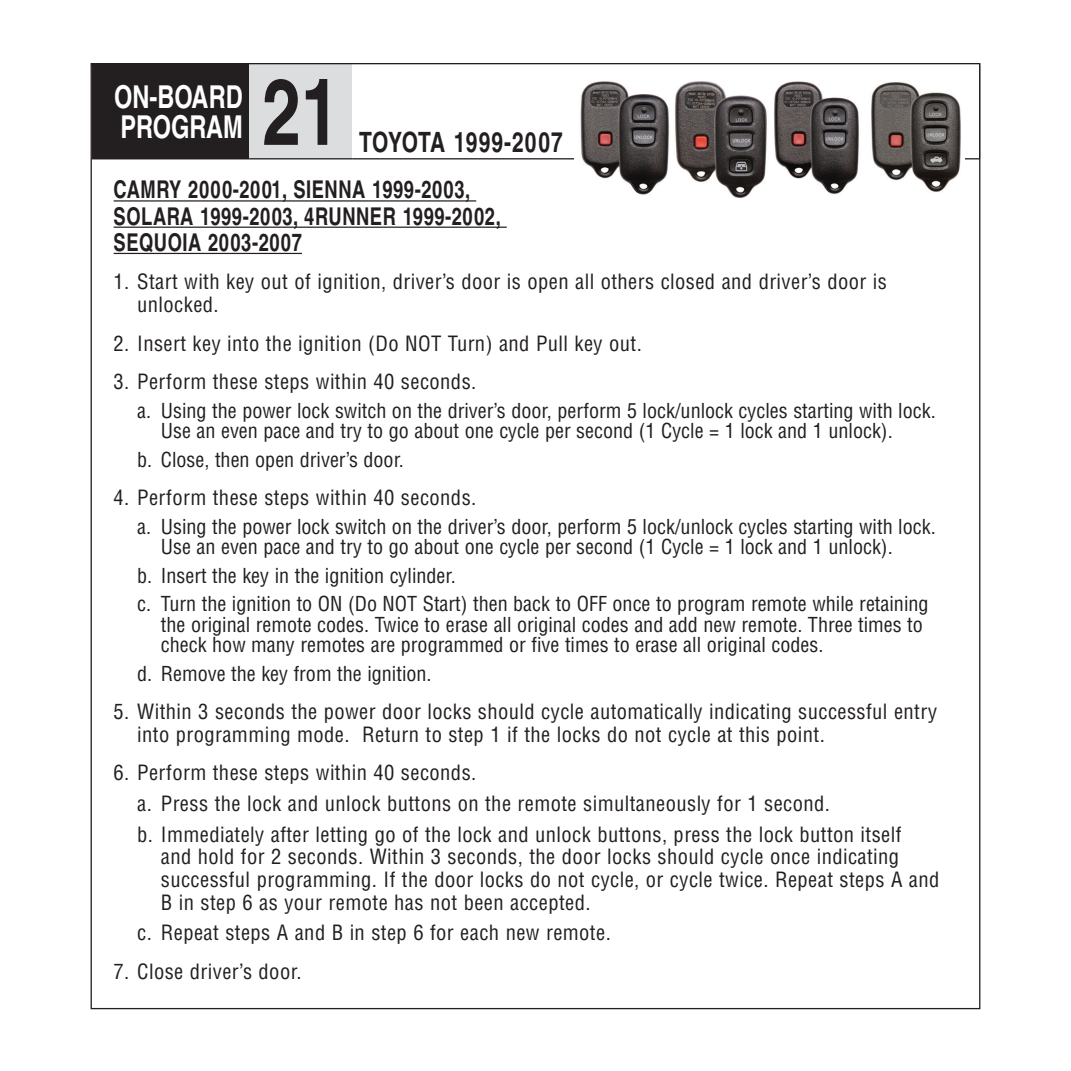
<style>
.page{position:relative;width:1071px;height:1071px;background:#fff}
.page>*{position:absolute;margin:0;border:0;box-sizing:border-box;transform-origin:0 0}
.t1{font:700 92.75px "Helvetica LT Std";color:#231f20;scale:.75 1}
.t2{font:700 31.5px/30.6px "Helvetica LT Std";color:#fff;scale:.75 1}
.t3{font:700 28px "Helvetica LT Std";letter-spacing:.015em;color:#231f20;scale:.75 1}
.t4{font:700 24.5px/26.2px "Helvetica LT Std";letter-spacing:.03em;color:#231f20;scale:.75 1}
.t5{font:condensed 20.65px/22.8px "Helvetica LT Std";letter-spacing:.02em;color:#231f20}
.t6{font:condensed 20.12px/20.7px "Helvetica LT Std";color:#231f20}
</style>
<div class="page">
<div style="left:92px;top:64px;width:158px;height:95px;background:#231f20"></div>
<div style="left:250px;top:64px;width:102px;height:95px;background:#dcdddf"></div>
<hr style="left:250px;top:158px;width:102px;height:1px;background:#231f20">
<hr style="left:352px;top:158px;width:441px;height:1px;background:#231f20">
<hr style="left:793px;top:158px;width:187px;height:1px;background:#231f20">
<img style="left:770px;top:81px;width:94px;height:113px">
<img style="left:864px;top:82px;width:101px;height:110px">
<hr style="left:114px;top:200px;width:362px;height:2px;background:#231f20">
<hr style="left:114px;top:227px;width:393px;height:1px;background:#231f20">
<hr style="left:114px;top:253px;width:188px;height:1px;background:#231f20">
<img style="left:574px;top:81px;width:99px;height:114px">
<img style="left:673px;top:81px;width:97px;height:117px">
<h2 class="t2" style="left:114px;top:81px;width:173px">ON-BOARD<br>PROGRAM</h2>
<h1 class="t1" style="left:262px;top:56px;width:105px">21</h1>
<h3 class="t3" style="left:359px;top:125px;width:273px">TOYOTA 1999-2007</h3>
<p class="t4" style="left:114px;top:176px;width:518px">CAMRY 2000-2001, SIENNA 1999-2003,<br>SOLARA 1999-2003, 4RUNNER 1999-2002,<br>SEQUOIA 2003-2007</p>
<p class="t5" style="left:137px;top:270px;width:751px;text-indent:-24px">1. Start with key out of ignition, driver’s door is open all others closed and driver’s door is unlocked.</p>
<p class="t5" style="left:114px;top:332px;width:530px">2. Insert key into the ignition (Do NOT Turn) and Pull key out.</p>
<p class="t5" style="left:114px;top:370px;width:364px">3. Perform these steps within 40 seconds.</p>
<p class="t6" style="left:161px;top:400px;width:776px;text-indent:-24px">a. Using the power lock switch on the driver’s door, perform 5 lock/unlock cycles starting with lock.<br>Use an even pace and try to go about one cycle per second (1 Cycle = 1 lock and 1 unlock).</p>
<p class="t6" style="left:137px;top:449px;width:268px">b. Close, then open driver’s door.</p>
<p class="t5" style="left:114px;top:486px;width:364px">4. Perform these steps within 40 seconds.</p>
<p class="t6" style="left:161px;top:516px;width:776px;text-indent:-24px">a. Using the power lock switch on the driver’s door, perform 5 lock/unlock cycles starting with lock.<br>Use an even pace and try to go about one cycle per second (1 Cycle = 1 lock and 1 unlock).</p>
<p class="t6" style="left:137px;top:561px;width:793px;line-height:28.3px">b. Insert the key in the ignition cylinder.<br>c. Turn the ignition to ON (Do NOT Start) then back to OFF once to program remote while retaining</p>
<p class="t6" style="left:161px;top:614px;width:764px">the original remote codes. Twice to erase all original codes and add new remote. Three times to check how many remotes are programmed or five times to erase all original codes.</p>
<p class="t6" style="left:137px;top:663px;width:296px">d. Remove the key from the ignition.</p>
<p class="t5" style="left:137px;top:700px;width:801px;text-indent:-24px">5. Within 3 seconds the power door locks should cycle automatically indicating successful entry into programming mode. Return to step 1 if the locks do not cycle at this point.</p>
<p class="t5" style="left:137px;top:757px;width:766px;line-height:30.6px;text-indent:-24px">6. Perform these steps within 40 seconds.<br>a. Press the lock and unlock buttons on the remote simultaneously for 1 second.<br>b. Immediately after letting go of the lock and unlock buttons, press the lock button itself</p>
<p class="t5" style="left:161px;top:845px;width:780px">and hold for 2 seconds. Within 3 seconds, the door locks should cycle once indicating successful programming. If the door locks do not cycle, or cycle twice. Repeat steps A and<br>B in step 6 as your remote has not been accepted.</p>
<p class="t5" style="left:137px;top:921px;width:475px">c. Repeat steps A and B in step 6 for each new remote.</p>
<p class="t5" style="left:114px;top:960px;width:189px">7. Close driver’s door.</p>
</div>
